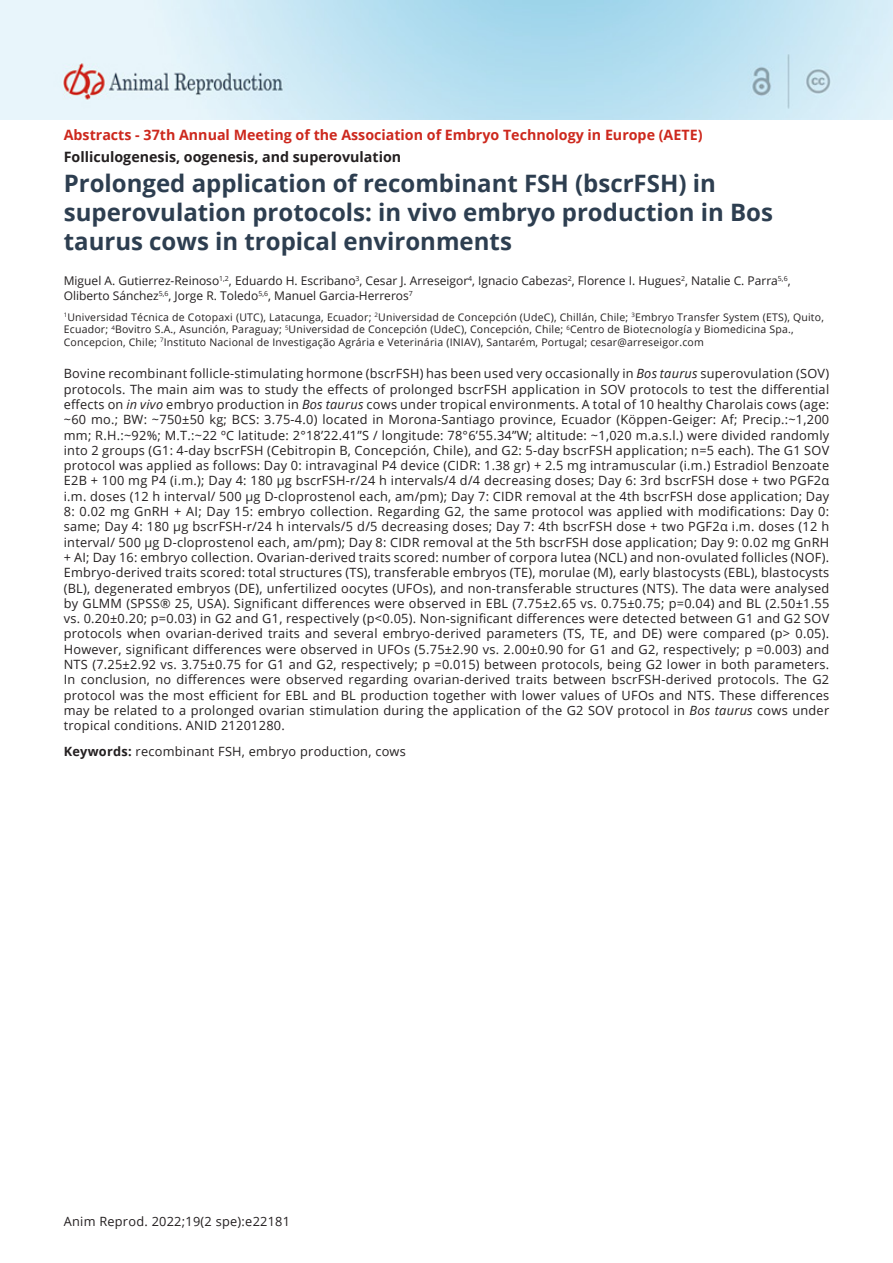
<style>
.page{position:relative;width:893px;height:1263px;background:#fff}
.page>*{position:absolute;margin:0;border:0;box-sizing:border-box;transform-origin:0 0}
.ArticleTitle{font:700 24px/28.8px "Open Sans";color:#2d3e50}
.t1{font:700 14.25px "Open Sans";color:#cd281d}
.t2{font:700 14.25px "Open Sans";color:#231f20}
.Abstract{font:12.75px/15.3px "Open Sans";letter-spacing:.02em;color:#231f20;text-align:justify}
.Keywords{font:12.75px "Open Sans";letter-spacing:.02em;color:#231f20}
.Authors{font:12px/14.4px "Open Sans";color:#231f20}
.Affiliations{font:10.5px/12.6px "Open Sans";letter-spacing:.02em;color:#231f20}
.s1{font-style:italic}
.s2{font-weight:700}
</style>
<div class="page">
<img style="left:1px;top:1px;width:892px;height:118px">
<p class="t1" style="left:64px;top:125px;width:640px">Abstracts - 37th Annual Meeting of the Association of Embryo Technology in Europe (AETE)</p>
<p class="t2" style="left:64px;top:146px;width:339px">Folliculogenesis, oogenesis, and superovulation</p>
<p class="ArticleTitle" style="left:64px;top:168px;width:711px">Prolonged application of recombinant FSH (bscrFSH) in superovulation protocols: in vivo embryo production in Bos taurus cows in tropical environments</p>
<p class="Authors" style="left:64px;top:273px;width:728px">Miguel A. Gutierrez-Reinoso<sup>1,2</sup>, Eduardo H. Escribano<sup>3</sup>, Cesar J. Arreseigor<sup>4</sup>, Ignacio Cabezas<sup>2</sup>, Florence I. Hugues<sup>2</sup>, Natalie C. Parra<sup>5,6</sup>,<br>Oliberto Sánchez<sup>5,6</sup>, Jorge R. Toledo<sup>5,6</sup>, Manuel Garcia-Herreros<sup>7</sup></p>
<p class="Affiliations" style="left:64px;top:310px;width:762px"><sup>1</sup>Universidad Técnica de Cotopaxi (UTC), Latacunga, Ecuador; <sup>2</sup>Universidad de Concepción (UdeC), Chillán, Chile; <sup>3</sup>Embryo Transfer System (ETS), Quito,<br>Ecuador; <sup>4</sup>Bovitro S.A., Asunción, Paraguay; <sup>5</sup>Universidad de Concepción (UdeC), Concepción, Chile; <sup>6</sup>Centro de Biotecnología y Biomedicina Spa.,<br>Concepcion, Chile; <sup>7</sup>Instituto Nacional de Investigação Agrária e Veterinária (INIAV), Santarém, Portugal; cesar@arreseigor.com</p>
<p class="Abstract" style="left:64px;top:366px;width:767px">Bovine recombinant follicle-stimulating hormone (bscrFSH) has been used very occasionally in <span class="s1">Bos taurus</span> superovulation (SOV) protocols. The main aim was to study the effects of prolonged bscrFSH application in SOV protocols to test the differential effects on <span class="s1">in vivo</span> embryo production in <span class="s1">Bos taurus</span> cows under tropical environments. A total of 10 healthy Charolais cows (age: ~60 mo.; BW: ~750±50 kg; BCS: 3.75-4.0) located in Morona-Santiago province, Ecuador (Köppen-Geiger: Af; Precip.:~1,200 mm; R.H.:~92%; M.T.:~22 ºC latitude: 2°18’22.41”S / longitude: 78°6’55.34”W; altitude: ~1,020 m.a.s.l.) were divided randomly into 2 groups (G1: 4-day bscrFSH (Cebitropin B, Concepción, Chile), and G2: 5-day bscrFSH application; n=5 each). The G1 SOV protocol was applied as follows: Day 0: intravaginal P4 device (CIDR: 1.38 gr) + 2.5 mg intramuscular (i.m.) Estradiol Benzoate E2B + 100 mg P4 (i.m.); Day 4: 180 µg bscrFSH-r/24 h intervals/4 d/4 decreasing doses; Day 6: 3rd bscrFSH dose + two PGF2α i.m. doses (12 h interval/ 500 µg D-cloprostenol each, am/pm); Day 7: CIDR removal at the 4th bscrFSH dose application; Day 8: 0.02 mg GnRH + AI; Day 15: embryo collection. Regarding G2, the same protocol was applied with modifications: Day 0: same; Day 4: 180 µg bscrFSH-r/24 h intervals/5 d/5 decreasing doses; Day 7: 4th bscrFSH dose + two PGF2α i.m. doses (12 h interval/ 500 µg D-cloprostenol each, am/pm); Day 8: CIDR removal at the 5th bscrFSH dose application; Day 9: 0.02 mg GnRH + AI; Day 16: embryo collection. Ovarian-derived traits scored: number of corpora lutea (NCL) and non-ovulated follicles (NOF).<br>Embryo-derived traits scored: total structures (TS), transferable embryos (TE), morulae (M), early blastocysts (EBL), blastocysts (BL), degenerated embryos (DE), unfertilized oocytes (UFOs), and non-transferable structures (NTS). The data were analysed by GLMM (SPSS® 25, USA). Significant differences were observed in EBL (7.75±2.65 vs. 0.75±0.75; p=0.04) and BL (2.50±1.55 vs. 0.20±0.20; p=0.03) in G2 and G1, respectively (p&lt;0.05). Non-significant differences were detected between G1 and G2 SOV protocols when ovarian-derived traits and several embryo-derived parameters (TS, TE, and DE) were compared (p&gt; 0.05).<br>However, significant differences were observed in UFOs (5.75±2.90 vs. 2.00±0.90 for G1 and G2, respectively; p =0.003) and NTS (7.25±2.92 vs. 3.75±0.75 for G1 and G2, respectively; p =0.015) between protocols, being G2 lower in both parameters.<br>In conclusion, no differences were observed regarding ovarian-derived traits between bscrFSH-derived protocols. The G2 protocol was the most efficient for EBL and BL production together with lower values of UFOs and NTS. These differences may be related to a prolonged ovarian stimulation during the application of the G2 SOV protocol in <span class="s1">Bos taurus</span> cows under tropical conditions. ANID 21201280.</p>
<p class="Keywords" style="left:64px;top:743px;width:344px"><span class="s2">Keywords:</span> recombinant FSH, embryo production, cows</p>
<p class="Abstract" style="left:64px;top:1213px;width:228px">Anim Reprod. 2022;19(2 spe):e22181</p>
</div>
